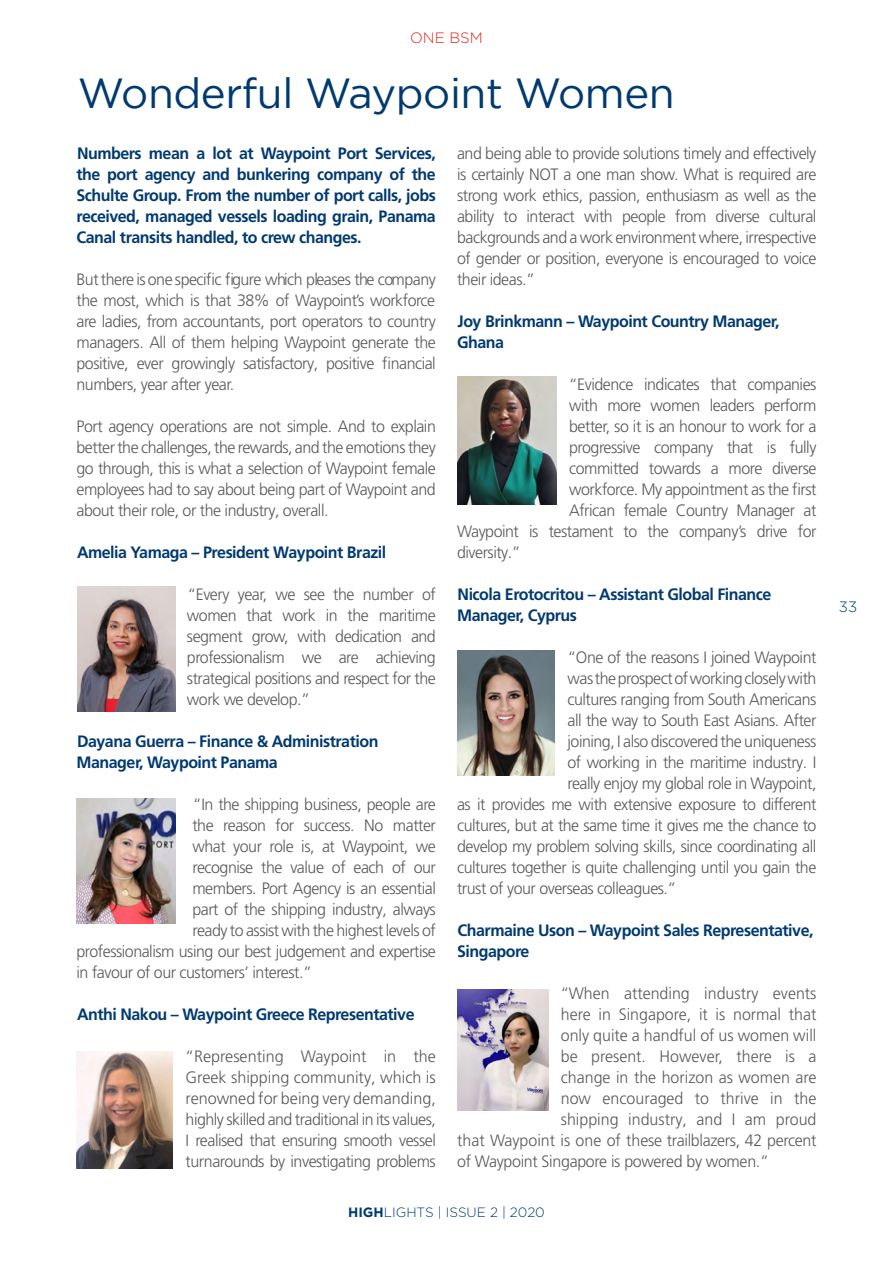
<style>
.page{position:relative;width:893px;height:1263px;background:#fff}
.page>*{position:absolute;margin:0;border:0;box-sizing:border-box;transform-origin:0 0}
.t1{font:42px "Gotham";letter-spacing:-.01em;color:#003a70}
.t2{font:300 16.5px/21px "Frutiger LT Pro";letter-spacing:-.03em;color:#58595b;text-align:justify}
.t3{font:700 16.5px/21px "Frutiger LT Pro";letter-spacing:-.03em;color:#003a70}
.t4{font:300 16.5px "Frutiger LT Pro";color:#58595b}
.t5{font:300 15px "Gotham";color:#df271c}
.t6{font:300 15px "Gotham";color:#003a70}
.t7{font:300 13.5px "Gotham";color:#003a70}
.s1{font-weight:700}
</style>
<div class="page">
<img style="left:77px;top:1051px;width:96px;height:118px">
<img style="left:457px;top:376px;width:99px;height:129px">
<img style="left:457px;top:989px;width:91px;height:121px">
<img style="left:78px;top:587px;width:97px;height:125px">
<img style="left:77px;top:798px;width:98px;height:125px">
<img style="left:457px;top:650px;width:98px;height:125px">
<p class="t5" style="left:410px;top:29px;width:74px">ONE BSM</p>
<h1 class="t1" style="left:78px;top:70px;width:598px">Wonderful Waypoint Women</h1>
<p class="t3" style="left:77px;top:143px;width:361px;text-align:justify">Numbers mean a lot at Waypoint Port Services, the port agency and bunkering company of the Schulte Group. From the number of port calls, jobs received, managed vessels loading grain, Panama Canal transits handled, to crew changes.</p>
<p class="t2" style="left:77px;top:269px;width:361px">But there is one specific figure which pleases the company the most, which is that 38% of Waypoint’s workforce are ladies, from accountants, port operators to country managers. All of them helping Waypoint generate the positive, ever growingly satisfactory, positive financial numbers, year after year.</p>
<p class="t2" style="left:77px;top:416px;width:361px">Port agency operations are not simple. And to explain better the challenges, the rewards, and the emotions they go through, this is what a selection of Waypoint female employees had to say about being part of Waypoint and about their role, or the industry, overall.</p>
<p class="t3" style="left:77px;top:542px;width:311px">Amelia Yamaga – President Waypoint Brazil</p>
<p class="t2" style="left:187px;top:584px;width:250px">“Every year, we see the number of women that work in the maritime segment grow, with dedication and professionalism we are achieving strategical positions and respect for the work we develop.”</p>
<p class="t3" style="left:77px;top:731px;width:303px">Dayana Guerra – Finance &amp; Administration<br>Manager, Waypoint Panama</p>
<p class="t2" style="left:193px;top:794px;width:244px">“In the shipping business, people are</p>
<p class="t2" style="left:192px;top:815px;width:245px">the reason for success. No matter</p>
<p class="t2" style="left:192px;top:836px;width:245px">what your role is, at Waypoint, we</p>
<p class="t2" style="left:192px;top:857px;width:245px">recognise the value of each of our</p>
<p class="t2" style="left:192px;top:878px;width:245px">members. Port Agency is an essential</p>
<p class="t2" style="left:192px;top:899px;width:245px">part of the shipping industry, always</p>
<p class="t2" style="left:192px;top:920px;width:245px">ready to assist with the highest levels of</p>
<p class="t2" style="left:77px;top:941px;width:361px">professionalism using our best judgement and expertise</p>
<p class="t2" style="left:77px;top:962px;width:237px">in favour of our customers’ interest.”</p>
<p class="t3" style="left:77px;top:1004px;width:339px">Anthi Nakou – Waypoint Greece Representative</p>
<p class="t2" style="left:185px;top:1046px;width:252px">“Representing Waypoint in the Greek shipping community, which is renowned for being very demanding, highly skilled and traditional in its values, I realised that ensuring smooth vessel turnarounds by investigating problems</p>
<p class="t2" style="left:457px;top:143px;width:361px">and being able to provide solutions timely and effectively is certainly NOT a one man show. What is required are strong work ethics, passion, enthusiasm as well as the ability to interact with people from diverse cultural backgrounds and a work environment where, irrespective of gender or position, everyone is encouraged to voice their ideas.”</p>
<p class="t3" style="left:457px;top:311px;width:324px">Joy Brinkmann – Waypoint Country Manager,<br>Ghana</p>
<p class="t2" style="left:569px;top:374px;width:249px">“Evidence indicates that companies</p>
<p class="t2" style="left:569px;top:395px;width:249px">with more women leaders perform</p>
<p class="t2" style="left:569px;top:416px;width:249px">better, so it is an honour to work for a</p>
<p class="t2" style="left:569px;top:437px;width:249px">progressive company that is fully</p>
<p class="t2" style="left:569px;top:458px;width:249px">committed towards a more diverse</p>
<p class="t2" style="left:569px;top:479px;width:249px">workforce. My appointment as the first</p>
<p class="t2" style="left:569px;top:500px;width:249px">African female Country Manager at</p>
<p class="t2" style="left:457px;top:521px;width:361px">Waypoint is testament to the company’s drive for</p>
<p class="t2" style="left:457px;top:542px;width:65px">diversity.”</p>
<p class="t3" style="left:457px;top:584px;width:316px">Nicola Erotocritou – Assistant Global Finance<br>Manager, Cyprus</p>
<p class="t2" style="left:567px;top:647px;width:250px">“One of the reasons I joined Waypoint</p>
<p class="t2" style="left:567px;top:668px;width:250px">was the prospect of working closely with</p>
<p class="t2" style="left:567px;top:689px;width:250px">cultures ranging from South Americans</p>
<p class="t2" style="left:567px;top:710px;width:250px">all the way to South East Asians. After</p>
<p class="t2" style="left:567px;top:731px;width:250px">joining, I also discovered the uniqueness</p>
<p class="t2" style="left:567px;top:752px;width:250px">of working in the maritime industry. I</p>
<p class="t2" style="left:567px;top:773px;width:250px">really enjoy my global role in Waypoint,</p>
<p class="t2" style="left:457px;top:794px;width:361px">as it provides me with extensive exposure to different</p>
<p class="t2" style="left:457px;top:815px;width:361px">cultures, but at the same time it gives me the chance to</p>
<p class="t2" style="left:457px;top:836px;width:361px">develop my problem solving skills, since coordinating all</p>
<p class="t2" style="left:457px;top:857px;width:361px">cultures together is quite challenging until you gain the</p>
<p class="t2" style="left:457px;top:878px;width:221px">trust of your overseas colleagues.”</p>
<p class="t3" style="left:457px;top:920px;width:358px">Charmaine Uson – Waypoint Sales Representative,<br>Singapore</p>
<p class="t4" style="left:560px;top:984px;width:258px">“When attending industry events</p>
<p class="t4" style="left:561px;top:1005px;width:257px">here in Singapore, it is normal that</p>
<p class="t4" style="left:561px;top:1026px;width:257px">only quite a handful of us women will</p>
<p class="t4" style="left:561px;top:1047px;width:257px">be present. However, there is a</p>
<p class="t4" style="left:561px;top:1068px;width:257px">change in the horizon as women are</p>
<p class="t4" style="left:561px;top:1089px;width:257px">now encouraged to thrive in the</p>
<p class="t4" style="left:561px;top:1110px;width:257px">shipping industry, and I am proud</p>
<p class="t2" style="left:457px;top:1130px;width:361px">that Waypoint is one of these trailblazers, 42 percent</p>
<p class="t2" style="left:457px;top:1151px;width:313px">of Waypoint Singapore is powered by women.”</p>
<p class="t7" style="left:348px;top:1204px;width:198px"><span class="s1">HIGH</span>LIGHTS | ISSUE 2 | 2020</p>
<p class="t6" style="left:839px;top:598px;width:20px">33</p>
</div>
